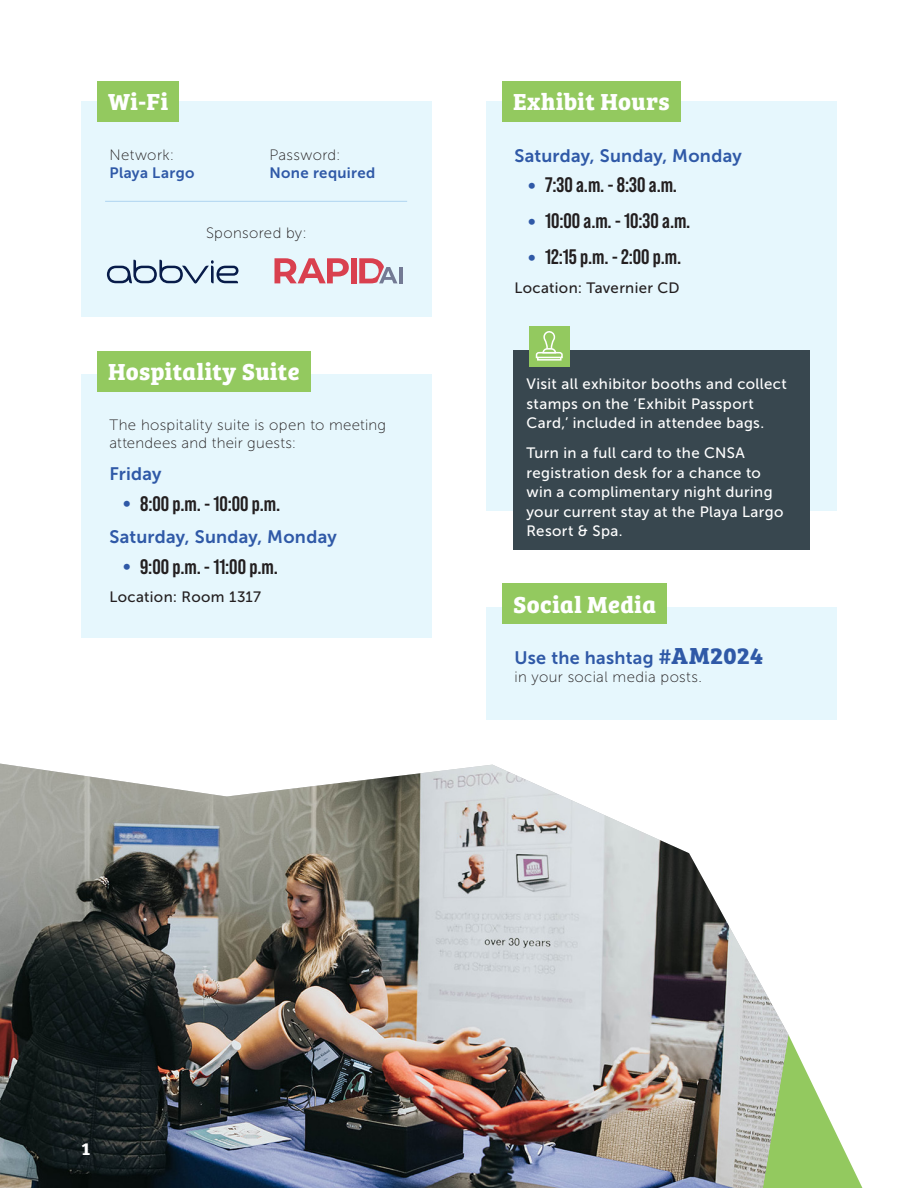
<style>
.page{position:relative;width:918px;height:1188px;background:#fff}
.page>*{position:absolute;margin:0;border:0;box-sizing:border-box;transform-origin:0 0}
.t1{font:700 24px "Bree Serif";letter-spacing:.015em;color:#fff}
.t2{font:700 21px "Bebas Neue Pro";color:#231f20}
.t3{font:18px "Museo Sans 700";letter-spacing:.015em;color:#2f59a7}
.t4{font:700 18px "Bree Serif";color:#fff}
.t5{font:15px/19.5px "Museo Sans 500";letter-spacing:.025em;color:#fff}
.t6{font:15px/18px "Museo Sans 100";letter-spacing:.02em;color:#231f20}
.t7{font:15px/18px "Museo Sans 700";letter-spacing:.025em;color:#2f59a7}
.t8{font:15px "Museo Sans 500";letter-spacing:.025em;color:#231f20}
.s1{font-family:"Museo Sans 100";color:#231f20}
.s2{font-family:"Museo Sans 700";font-weight:400;font-size:18px;color:#2f59a7}
.s3{font-family:"Bree Serif";font-weight:700;font-size:24px}
</style>
<div class="page">
<svg style="left:788px;top:1035px;width:74px;height:153px"></svg>
<img style="left:0;top:764px;width:788px;height:424px">
<div style="left:486px;top:101px;width:351px;height:410px;background:#e6f7fd"></div>
<div style="left:513px;top:351px;width:297px;height:199px;background:#38474f"></div>
<div style="left:529px;top:326px;width:41px;height:40px;background:#93c95f"></div>
<svg style="left:537px;top:359px;width:25px;height:2px"></svg>
<svg style="left:535px;top:331px;width:28px;height:28px"></svg>
<div style="left:502px;top:81px;width:178px;height:41px;background:#93c95f"></div>
<div style="left:81px;top:374px;width:351px;height:263px;background:#e6f7fd"></div>
<div style="left:97px;top:351px;width:213px;height:41px;background:#93c95f"></div>
<div style="left:486px;top:607px;width:351px;height:112px;background:#e6f7fd"></div>
<div style="left:502px;top:584px;width:165px;height:40px;background:#93c95f"></div>
<div style="left:81px;top:101px;width:351px;height:216px;background:#e6f7fd"></div>
<div style="left:97px;top:81px;width:82px;height:41px;background:#93c95f"></div>
<svg style="left:107px;top:260px;width:132px;height:24px"></svg>
<svg style="left:274px;top:258px;width:75px;height:25px"></svg>
<div style="left:351px;top:258px;width:6px;height:25px;background:#d9404f"></div>
<svg style="left:359px;top:258px;width:38px;height:25px"></svg>
<hr style="left:399px;top:267px;width:4px;height:16px;background:#737a94">
<hr style="left:105px;top:201px;width:302px;height:1px;background:#afd4f0">
<p class="t1" style="left:108px;top:83px;width:62px">Wi-Fi</p>
<p class="t7" style="left:110px;top:145px;width:86px"><span class="s1">Network:<br></span>Playa Largo</p>
<p class="t7" style="left:269px;top:145px;width:108px"><span class="s1">Password:<br></span>None required</p>
<p class="t6" style="left:206px;top:224px;width:102px">Sponsored by:</p>
<p class="t1" style="left:108px;top:353px;width:193px">Hospitality Suite</p>
<p class="t6" style="left:110px;top:416px;width:278px">The hospitality suite is open to meeting attendees and their guests:</p>
<p class="t3" style="left:110px;top:464px;width:53px">Friday</p>
<p class="t2" style="left:123px;top:491px;width:159px"><span class="s2">•</span> 8:00 p.m. - 10:00 p.m.</p>
<p class="t3" style="left:110px;top:527px;width:229px">Saturday, Sunday, Monday</p>
<p class="t2" style="left:123px;top:554px;width:156px"><span class="s2">•</span> 9:00 p.m. - 11:00 p.m.</p>
<p class="t8" style="left:110px;top:589px;width:153px">Location: Room 1317</p>
<p class="t1" style="left:513px;top:83px;width:158px">Exhibit Hours</p>
<p class="t3" style="left:514px;top:146px;width:229px">Saturday, Sunday, Monday</p>
<p class="t2" style="left:528px;top:173px;width:151px"><span class="s2">•</span> 7:30 a.m. - 8:30 a.m.</p>
<p class="t2" style="left:528px;top:209px;width:164px"><span class="s2">•</span> 10:00 a.m. - 10:30 a.m.</p>
<p class="t2" style="left:528px;top:245px;width:155px"><span class="s2">•</span> 12:15 p.m. - 2:00 p.m.</p>
<p class="t8" style="left:514px;top:280px;width:167px">Location: Tavernier CD</p>
<p class="t5" style="left:526px;top:374px;width:262px">Visit all exhibitor booths and collect stamps on the ‘Exhibit Passport<br>Card,’ included in attendee bags.</p>
<p class="t5" style="left:526px;top:444px;width:258px">Turn in a full card to the CNSA registration desk for a chance to win a complimentary night during your current stay at the Playa Largo<br>Resort &amp; Spa.</p>
<p class="t1" style="left:513px;top:586px;width:144px">Social Media</p>
<p class="t3" style="left:514px;top:647px;width:250px">Use the hashtag <span class="s3">#AM2024</span></p>
<p class="t6" style="left:514px;top:668px;width:189px">in your social media posts.</p>
<p class="t4" style="left:81px;top:1134px;width:10px">1</p>
</div>
